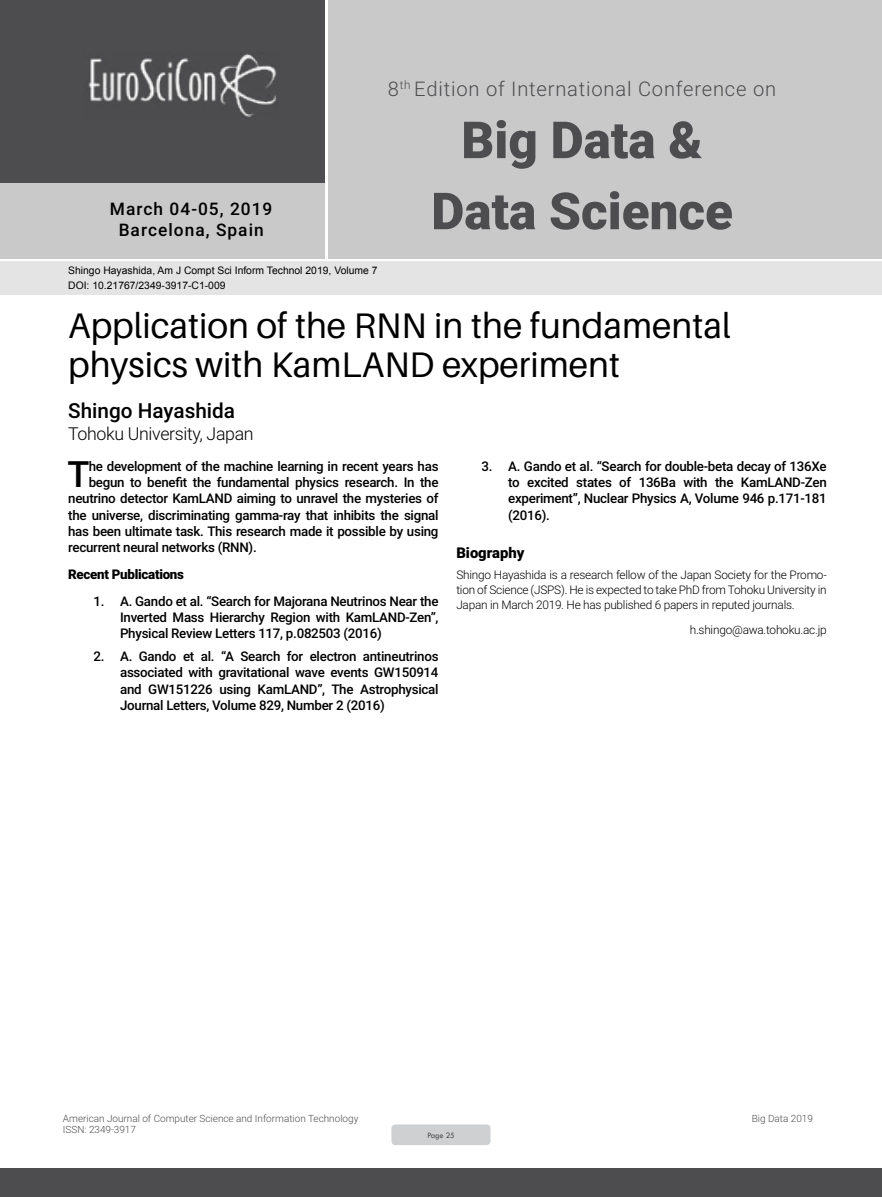
<style>
.page{position:relative;width:882px;height:1197px;background:#fff}
.page>*{position:absolute;margin:0;border:0;box-sizing:border-box;transform-origin:0 0}
.t1{font:900 51.1px/71px "Roboto";color:#4d4d4f;text-align:center}
.t2{font:500 36.23px "Roboto";color:#000}
.t3{font:35.52px/39.2px "Aileron";color:#000}
.t4{font:500 20.82px "Roboto";color:#000}
.t5{font:300 20.12px "Roboto";letter-spacing:.04em;color:#4d4d4f}
.t6{font:300 17.85px "Roboto";letter-spacing:-.02em;color:#000}
.t7{font:500 17.32px/20.8px "Roboto";letter-spacing:.06em;color:#000;text-align:center}
.t8{font:900 14.88px "Roboto";color:#000}
.t9{font:500 13.3px/16.3px "Roboto";letter-spacing:-.02em;color:#000;text-align:justify}
.t10{font:900 13.3px "Roboto";letter-spacing:-.02em;color:#000}
.t11{font:300 11.9px/14.9px "Roboto";letter-spacing:-.02em;color:#000;text-align:justify}
.t12{font:10.33px/14.2px "Arial";color:#000}
.t13{font:300 9.97px "Roboto";color:#4d4d4f}
.t14{font:8.58px "Tw Cen";letter-spacing:-.02em;color:#4d4d4f;scale:.95 1}
</style>
<div class="page">
<div style="left:0;top:0;width:324px;height:183px;background:#4d4d4f"></div>
<div style="left:0;top:183px;width:325px;height:76px;background:#c9c9ca"></div>
<div style="left:328px;top:0;width:554px;height:259px;background:#c9c9ca"></div>
<img style="left:88px;top:54px;width:188px;height:63px">
<div style="left:0;top:1169px;width:882px;height:28px;background:#4d4d4f"></div>
<div style="left:0;top:261px;width:882px;height:33px;background:#e4e4e4"></div>
<div style="left:391px;top:1124px;width:100px;height:21px;background:#cfd0d2;border-radius:4px"></div>
<h3 class="t7" style="left:110px;top:198px;width:164px">March 04-05, 2019<br>Barcelona, Spain</h3>
<p class="t12" style="left:68px;top:264px;width:311px">Shingo Hayashida, Am J Compt Sci Inform Technol 2019, Volume 7<br>DOI: 10.21767/2349-3917-C1-009</p>
<h3 class="t5" style="left:388px;top:74px;width:390px">8<sup>th</sup> Edition of International Conference on</h3>
<h1 class="t1" style="left:431px;top:103px;width:303px">Big Data &amp;<br>Data Science</h1>
<h3 class="t3" style="left:68px;top:307px;width:664px">Application of the RNN in the fundamental physics with KamLAND experiment</h3>
<h3 class="t4" style="left:68px;top:396px;width:169px">Shingo Hayashida</h3>
<h3 class="t6" style="left:68px;top:421px;width:187px">Tohoku University, Japan</h3>
<h2 class="t2" style="left:67px;top:449px;width:24px">T</h2>
<p class="t9" style="left:89px;top:457px;width:351px">he development of the machine learning in recent years has</p>
<p class="t9" style="left:89px;top:474px;width:351px">begun to benefit the fundamental physics research. In the</p>
<p class="t9" style="left:68px;top:490px;width:372px">neutrino detector KamLAND aiming to unravel the mysteries of</p>
<p class="t9" style="left:68px;top:506px;width:372px">the universe, discriminating gamma-ray that inhibits the signal</p>
<p class="t9" style="left:68px;top:522px;width:372px">has been ultimate task. This research made it possible by using</p>
<p class="t9" style="left:68px;top:539px;width:190px">recurrent neural networks (RNN).</p>
<p class="t10" style="left:68px;top:565px;width:117px">Recent Publications</p>
<p class="t9" style="left:120px;top:592px;width:320px;text-indent:-27px">1. A. Gando et al. “Search for Majorana Neutrinos Near the Inverted Mass Hierarchy Region with KamLAND-Zen”, Physical Review Letters 117, p.082503 (2016)</p>
<p class="t9" style="left:120px;top:648px;width:320px;text-indent:-27px">2. A. Gando et al. “A Search for electron antineutrinos associated with gravitational wave events GW150914 and GW151226 using KamLAND”, The Astrophysical Journal Letters, Volume 829, Number 2 (2016)</p>
<p class="t9" style="left:508px;top:457px;width:320px;text-indent:-27px">3. A. Gando et al. “Search for double-beta decay of 136Xe to excited states of 136Ba with the KamLAND-Zen experiment”, Nuclear Physics A, Volume 946 p.171-181 (2016).</p>
<p class="t8" style="left:456px;top:543px;width:70px">Biography</p>
<p class="t11" style="left:456px;top:567px;width:372px">Shingo Hayashida is a research fellow of the Japan Society for the Promo&shy;tion of Science (JSPS). He is expected to take PhD from Tohoku University in Japan in March 2019. He has published 6 papers in reputed journals.</p>
<p class="t11" style="left:690px;top:622px;width:139px">h.shingo@awa.tohoku.ac.jp</p>
<p class="t13" style="left:63px;top:1111px;width:297px">American Journal of Computer Science and Information Technology</p>
<p class="t13" style="left:752px;top:1111px;width:63px">Big Data 2019</p>
<p class="t13" style="left:63px;top:1123px;width:74px">ISSN: 2349-3917</p>
<p class="t14" style="left:427px;top:1130px;width:30px">Page 25</p>
</div>
